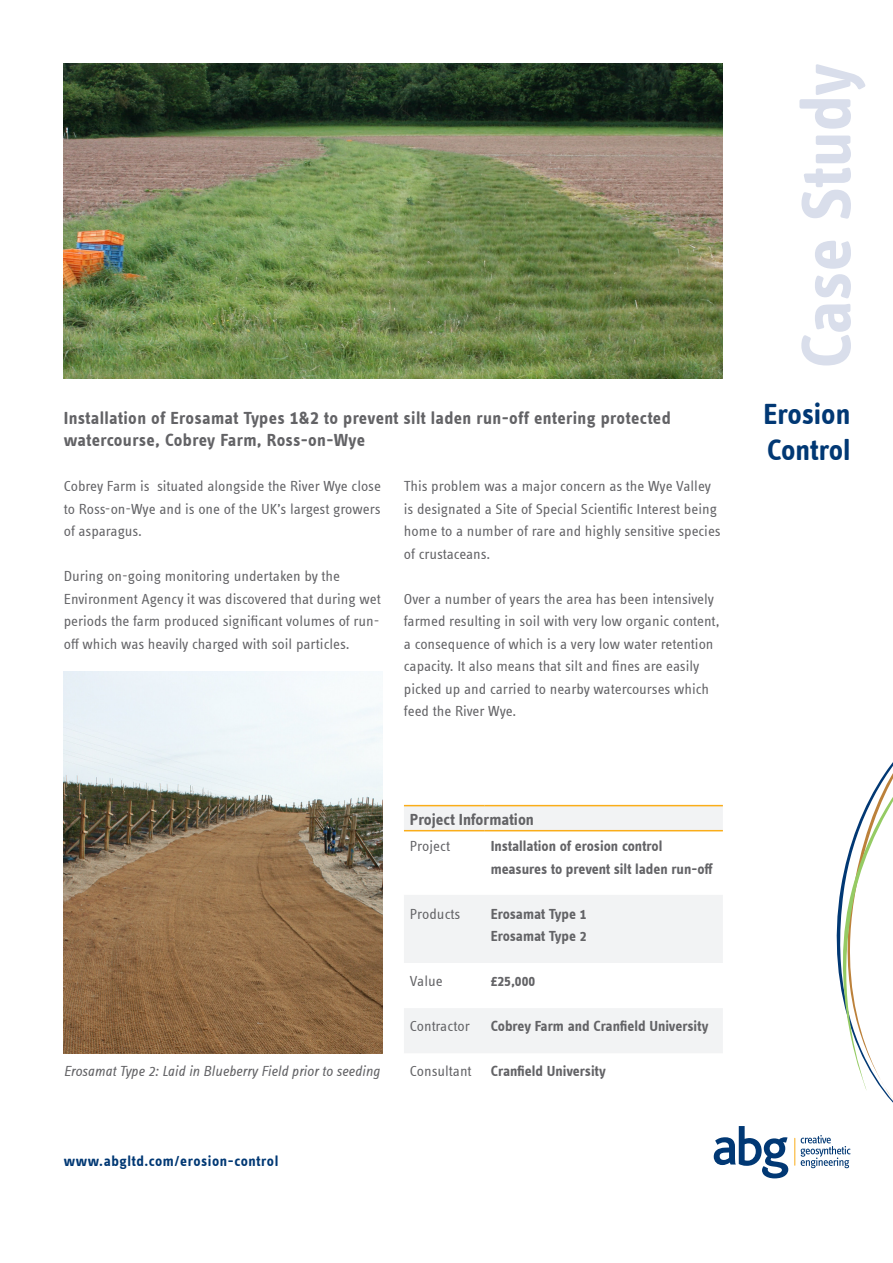
<style>
.page{position:relative;width:893px;height:1263px;background:#fff}
.page>*{position:absolute;margin:0;border:0;box-sizing:border-box;transform-origin:0 0}
.t1{font:700 72px "Info Text Offc";letter-spacing:-.01em;color:#d9deeb}
.t2{font:700 30px "Info Text Offc";letter-spacing:-.01em;color:#013874}
.t3{font:700 18px/22.5px "Info Text Offc";letter-spacing:.015em;color:#636366}
.t4{font:700 16.5px "Info Text Offc";color:#636366}
.t5{font:15px/22.5px "Info Text Offc";color:#636366}
.t6{font:700 15px/22.5px "Info Text Offc";letter-spacing:-.005em;color:#636366}
.t7{font:italic 15px "Info Text Offc";color:#636366}
.t8{font:700 15px "Info Text Offc";letter-spacing:.035em;color:#013874}
.s1{font-size:19.5px}
</style>
<div class="page">
<img style="left:64px;top:64px;width:659px;height:315px">
<img style="left:64px;top:671px;width:319px;height:383px">
<svg style="left:404px;top:806px;width:319px;height:247px;fill:#f2f3f4"></svg>
<hr style="left:404px;top:805px;width:81px;height:1px;background:#faad19">
<hr style="left:485px;top:805px;width:238px;height:1px;background:#faad19">
<hr style="left:404px;top:830px;width:81px;height:1px;background:#faad19">
<hr style="left:485px;top:830px;width:238px;height:1px;background:#faad19">
<svg style="left:801px;top:762px;width:92px;height:406px"></svg>
<svg style="left:714px;top:1126px;width:74px;height:52px"></svg>
<svg style="left:794px;top:1138px;width:1px;height:27px"></svg>
<p class="t3" style="left:64px;top:407px;width:608px">Installation of Erosamat Types <span class="s1">1</span>&amp;<span class="s1">2</span> to prevent silt laden run-off entering protected watercourse, Cobrey Farm, Ross-on-Wye</p>
<p class="t5" style="left:64px;top:475px;width:319px;text-align:justify">Cobrey Farm is situated alongside the River Wye close to Ross-on-Wye and is one of the UK’s largest growers of asparagus.</p>
<p class="t5" style="left:64px;top:565px;width:318px">During on-going monitoring undertaken by the Environment Agency it was discovered that during wet periods the farm produced significant volumes of run&shy;off which was heavily charged with soil particles.</p>
<p class="t5" style="left:404px;top:475px;width:318px">This problem was a major concern as the Wye Valley is designated a Site of Special Scientific Interest being home to a number of rare and highly sensitive species of crustaceans.</p>
<p class="t5" style="left:404px;top:588px;width:317px">Over a number of years the area has been intensively farmed resulting in soil with very low organic content, a consequence of which is a very low water retention capacity. It also means that silt and fines are easily picked up and carried to nearby watercourses which feed the River Wye.</p>
<p class="t7" style="left:64px;top:1063px;width:318px">Erosamat Type 2: Laid in Blueberry Field prior to seeding</p>
<p class="t4" style="left:410px;top:810px;width:126px">Project Information</p>
<p class="t5" style="left:410px;top:835px;width:42px">Project</p>
<p class="t6" style="left:491px;top:835px;width:224px">Installation of erosion control measures to prevent silt laden run-off</p>
<p class="t5" style="left:410px;top:903px;width:52px">Products</p>
<p class="t6" style="left:491px;top:903px;width:97px">Erosamat Type 1</p>
<p class="t6" style="left:491px;top:925px;width:97px">Erosamat Type 2</p>
<p class="t5" style="left:410px;top:970px;width:34px">Value</p>
<p class="t6" style="left:491px;top:970px;width:46px">£25,000</p>
<p class="t5" style="left:410px;top:1015px;width:61px">Contractor</p>
<p class="t6" style="left:491px;top:1015px;width:219px">Cobrey Farm and Cranfield University</p>
<p class="t5" style="left:410px;top:1060px;width:63px">Consultant</p>
<p class="t6" style="left:491px;top:1060px;width:116px">Cranfield University</p>
<p class="t8" style="left:64px;top:1153px;width:216px">www.abgltd.com/erosion-control</p>
<p class="t1" style="left:785px;top:368px;width:306px;rotate:-90deg">Case Study</p>
<p class="t2" style="left:764px;top:397px;width:88px">Erosion</p>
<p class="t2" style="left:767px;top:433px;width:85px">Control</p>
</div>
